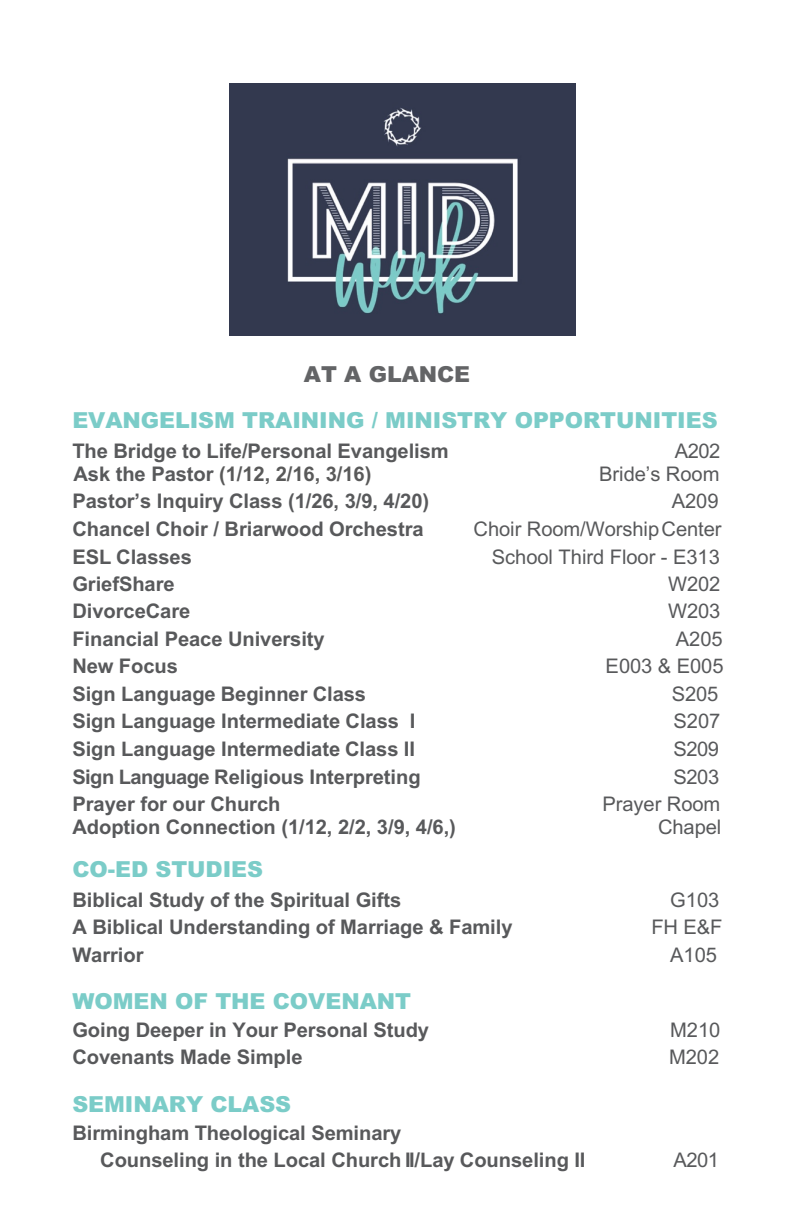
<style>
.page{position:relative;width:792px;height:1224px;background:#fff}
.page>*{position:absolute;margin:0;border:0;box-sizing:border-box;transform-origin:0 0}
.t1{font:900 22px "Arial";letter-spacing:-.005em;color:#7bccc8}
.t2{font:900 22px "Arial";letter-spacing:-.005em;color:#636466}
.t3{font:700 20.2px/27.4px "Arial";letter-spacing:-.005em;color:#58595b}
.t4{font:20.2px "Arial";letter-spacing:-.005em;color:#58595b}
.t5{font:700 20.2px "Arial";letter-spacing:-.005em;color:#595959}
.s1{color:#58595b}
</style>
<div class="page">
<img style="left:229px;top:83px;width:346px;height:253px">
<p class="t2" style="left:304px;top:358px;width:168px">AT A GLANCE</p>
<p class="t1" style="left:72px;top:404px;width:647px">EVANGELISM TRAINING / MINISTRY OPPORTUNITIES</p>
<p class="t3" style="left:72px;top:437px;width:378px">The Bridge to Life/Personal Evangelism</p>
<p class="t4" style="left:675px;top:440px;width:47px">A202</p>
<p class="t5" style="left:74px;top:463px;width:299px"><span class="s1">Ask the Pastor</span> (1/12, 2/16, 3/16)</p>
<p class="t4" style="left:599px;top:463px;width:122px">Bride’s Room</p>
<p class="t3" style="left:72px;top:488px;width:358px">Pastor’s Inquiry Class (1/26, 3/9, 4/20)</p>
<p class="t4" style="left:672px;top:490px;width:48px">A209</p>
<p class="t3" style="left:72px;top:515px;width:353px">Chancel Choir / Briarwood Orchestra</p>
<p class="t4" style="left:474px;top:517px;width:250px">Choir Room/WorshipCenter</p>
<p class="t3" style="left:72px;top:543px;width:121px">ESL Classes</p>
<p class="t4" style="left:492px;top:545px;width:229px">School Third Floor - E313</p>
<p class="t3" style="left:72px;top:570px;width:104px">GriefShare</p>
<p class="t4" style="left:668px;top:573px;width:54px">W202</p>
<p class="t3" style="left:72px;top:598px;width:119px">DivorceCare</p>
<p class="t4" style="left:668px;top:600px;width:54px">W203</p>
<p class="t3" style="left:72px;top:625px;width:254px">Financial Peace University</p>
<p class="t4" style="left:676px;top:628px;width:48px">A205</p>
<p class="t3" style="left:72px;top:653px;width:107px">New Focus</p>
<p class="t4" style="left:606px;top:655px;width:119px">E003 &amp; E005</p>
<p class="t3" style="left:72px;top:680px;width:295px">Sign Language Beginner Class</p>
<p class="t4" style="left:672px;top:683px;width:48px">S205</p>
<p class="t3" style="left:72px;top:707px;width:345px">Sign Language Intermediate Class I</p>
<p class="t4" style="left:674px;top:710px;width:48px">S207</p>
<p class="t3" style="left:72px;top:735px;width:344px">Sign Language Intermediate Class II</p>
<p class="t4" style="left:674px;top:738px;width:47px">S209</p>
<p class="t3" style="left:72px;top:763px;width:350px">Sign Language Religious Interpreting</p>
<p class="t4" style="left:674px;top:766px;width:47px">S203</p>
<p class="t3" style="left:73px;top:791px;width:209px">Prayer for our Church</p>
<p class="t4" style="left:602px;top:793px;width:119px">Prayer Room</p>
<p class="t3" style="left:73px;top:814px;width:385px">Adoption Connection (1/12, 2/2, 3/9, 4/6,)</p>
<p class="t4" style="left:658px;top:816px;width:65px">Chapel</p>
<p class="t1" style="left:72px;top:853px;width:192px">CO-ED STUDIES</p>
<p class="t3" style="left:72px;top:886px;width:330px">Biblical Study of the Spiritual Gifts</p>
<p class="t4" style="left:670px;top:888px;width:51px">G103</p>
<p class="t3" style="left:72px;top:913px;width:442px">A Biblical Understanding of Marriage &amp; Family</p>
<p class="t4" style="left:651px;top:916px;width:73px">FH E&amp;F</p>
<p class="t3" style="left:72px;top:941px;width:73px">Warrior</p>
<p class="t4" style="left:670px;top:944px;width:48px">A105</p>
<p class="t1" style="left:72px;top:985px;width:340px">WOMEN OF THE COVENANT</p>
<p class="t3" style="left:72px;top:1016px;width:358px">Going Deeper in Your Personal Study</p>
<p class="t4" style="left:670px;top:1019px;width:52px">M210</p>
<p class="t3" style="left:72px;top:1043px;width:232px">Covenants Made Simple</p>
<p class="t4" style="left:669px;top:1046px;width:52px">M202</p>
<p class="t1" style="left:72px;top:1087px;width:220px">SEMINARY CLASS</p>
<p class="t3" style="left:100px;top:1119px;width:487px;text-indent:-28px">Birmingham Theological Seminary<br>Counseling in the Local Church II/Lay Counseling II</p>
<p class="t4" style="left:674px;top:1149px;width:47px">A201</p>
</div>
